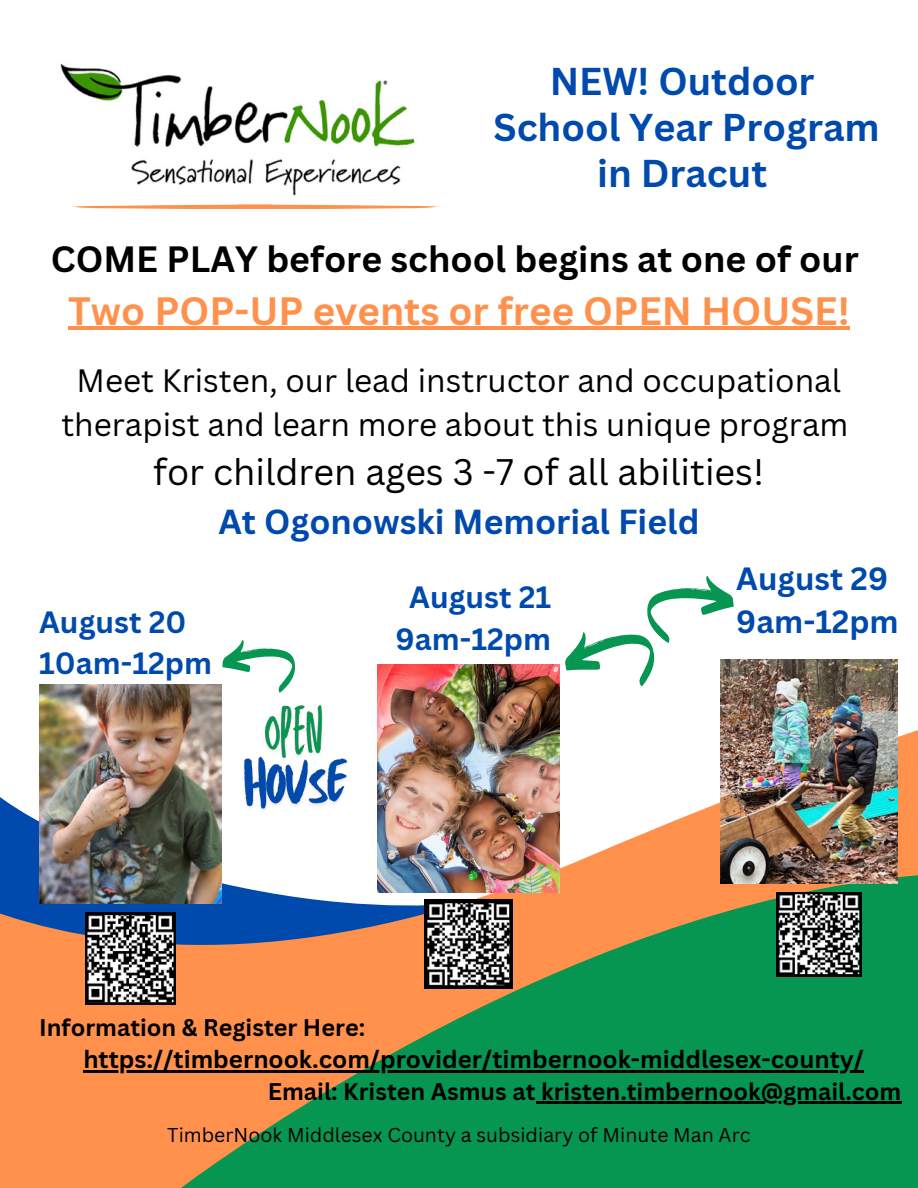
<style>
.page{position:relative;width:918px;height:1188px;background:#fff}
.page>*{position:absolute;margin:0;border:0;box-sizing:border-box;transform-origin:0 0}
.t1{font:700 38.55px "Canva Sans";color:#ff914d}
.t2{font:700 37.8px/46.2px "Canva Sans";color:#004aad;text-align:center}
.t3{font:36px "Canva Sans";color:#000}
.t4{font:700 35.55px "Canva Sans";color:#000}
.t5{font:700 33.9px "Canva Sans";color:#004aad}
.t6{font:31.5px/43.8px "Canva Sans";color:#000;text-align:center}
.t7{font:700 31.35px "Canva Sans";color:#004aad}
.t8{font:700 30px/41.7px "Canva Sans";color:#004aad;text-align:center}
.t9{font:700 24.3px "Canva Sans";color:#000}
.t10{font:700 23.4px "Canva Sans";color:#000}
.t11{font:19.5px "Canva Sans";color:#000}
</style>
<div class="page">
<svg style="left:0;top:639px;width:918px;height:549px"></svg>
<svg style="left:171px;top:830px;width:747px;height:358px;background:#60965c"></svg>
<img style="left:39px;top:685px;width:182px;height:218px">
<img style="left:378px;top:665px;width:181px;height:227px">
<img style="left:721px;top:660px;width:177px;height:224px">
<img style="left:60px;top:64px;width:355px;height:132px">
<svg style="left:223px;top:640px;width:72px;height:52px"></svg>
<svg style="left:559px;top:575px;width:326px;height:126px"></svg>
<svg style="left:777px;top:892px;width:85px;height:84px"></svg>
<svg style="left:424px;top:900px;width:89px;height:89px"></svg>
<svg style="left:85px;top:913px;width:91px;height:91px"></svg>
<svg style="left:72px;top:205px;width:367px;height:4px"></svg>
<hr style="left:83px;top:1071px;width:781px;height:2px;background:#000">
<hr style="left:68px;top:327px;width:782px;height:3px;background:#ff914d">
<img style="left:257px;top:690px;width:75px;height:49px">
<img style="left:237px;top:739px;width:121px;height:86px">
<hr style="left:536px;top:1102px;width:365px;height:2px;background:#000">
<h3 class="t2" style="left:494px;top:57px;width:388px">NEW! Outdoor<br>School Year Program in Dracut</h3>
<p class="t4" style="left:51px;top:234px;width:809px">COME PLAY before school begins at one of our</p>
<p class="t1" style="left:68px;top:283px;width:783px">Two POP-UP events or free OPEN HOUSE!</p>
<p class="t6" style="left:61px;top:358px;width:789px">Meet Kristen, our lead instructor and occupational therapist and learn more about this unique program</p>
<p class="t3" style="left:153px;top:446px;width:613px">for children ages 3 -7 of all abilities!</p>
<h5 class="t5" style="left:218px;top:498px;width:483px">At Ogonowski Memorial Field</h5>
<p class="t7" style="left:736px;top:556px;width:154px">August 29</p>
<h4 class="t8" style="left:396px;top:576px;width:157px">August 21<br>9am-12pm</h4>
<p class="t8" style="left:39px;top:600px;width:149px">August 20</p>
<p class="t7" style="left:736px;top:599px;width:164px">9am-12pm</p>
<p class="t8" style="left:39px;top:642px;width:175px">10am-12pm</p>
<h5 class="t10" style="left:39px;top:1011px;width:328px">Information &amp; Register Here:</h5>
<p class="t9" style="left:83px;top:1042px;width:782px">https://timbernook.com/provider/timbernook-middlesex-county/</p>
<h3 class="t10" style="left:268px;top:1075px;width:635px">Email: Kristen Asmus at kristen.timbernook@gmail.com</h3>
<p class="t11" style="left:167px;top:1121px;width:585px">TimberNook Middlesex County a subsidiary of Minute Man Arc</p>
</div>
